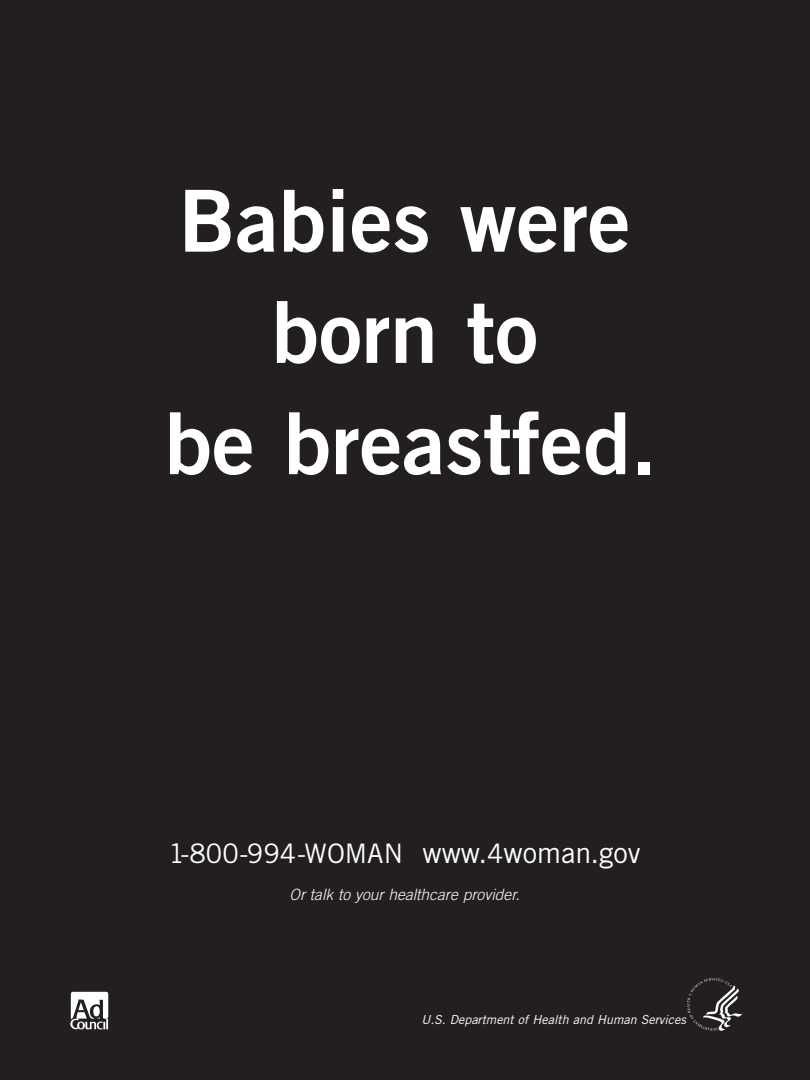
<style>
.page{position:relative;width:810px;height:1080px;background:#231f20}
.page>*{position:absolute;margin:0;border:0;box-sizing:border-box;transform-origin:0 0}
.t1{font:85.62px/111.2px "Trade Gothic Bold Two";color:#fff;text-align:center}
.t2{font:28.75px "Trade Gothic";color:#fff}
.t3{font:26.88px "Trade Gothic";color:#fff}
.t4{font:italic 300 15.62px "Trade Gothic";color:#fff}
.t5{font:italic 12.5px "Trade Gothic";color:#fff}
</style>
<div class="page">
<svg style="left:70px;top:992px;width:38px;height:38px"></svg>
<svg style="left:687px;top:978px;width:56px;height:53px"></svg>
<p class="t1" style="left:164px;top:173px;width:494px">Babies were born to<br>be breastfed.</p>
<p class="t3" style="left:169px;top:843px;width:236px">1-800 -994 -WOMAN</p>
<p class="t3" style="left:487px;top:843px;width:18px">4</p>
<p class="t2" style="left:423px;top:842px;width:220px">www . woman .gov</p>
<p class="t4" style="left:290px;top:889px;width:235px">Or talk to your healthcare provider.</p>
<p class="t5" style="left:421px;top:1015px;width:269px">U.S. Department of Health and Human Services</p>
</div>
